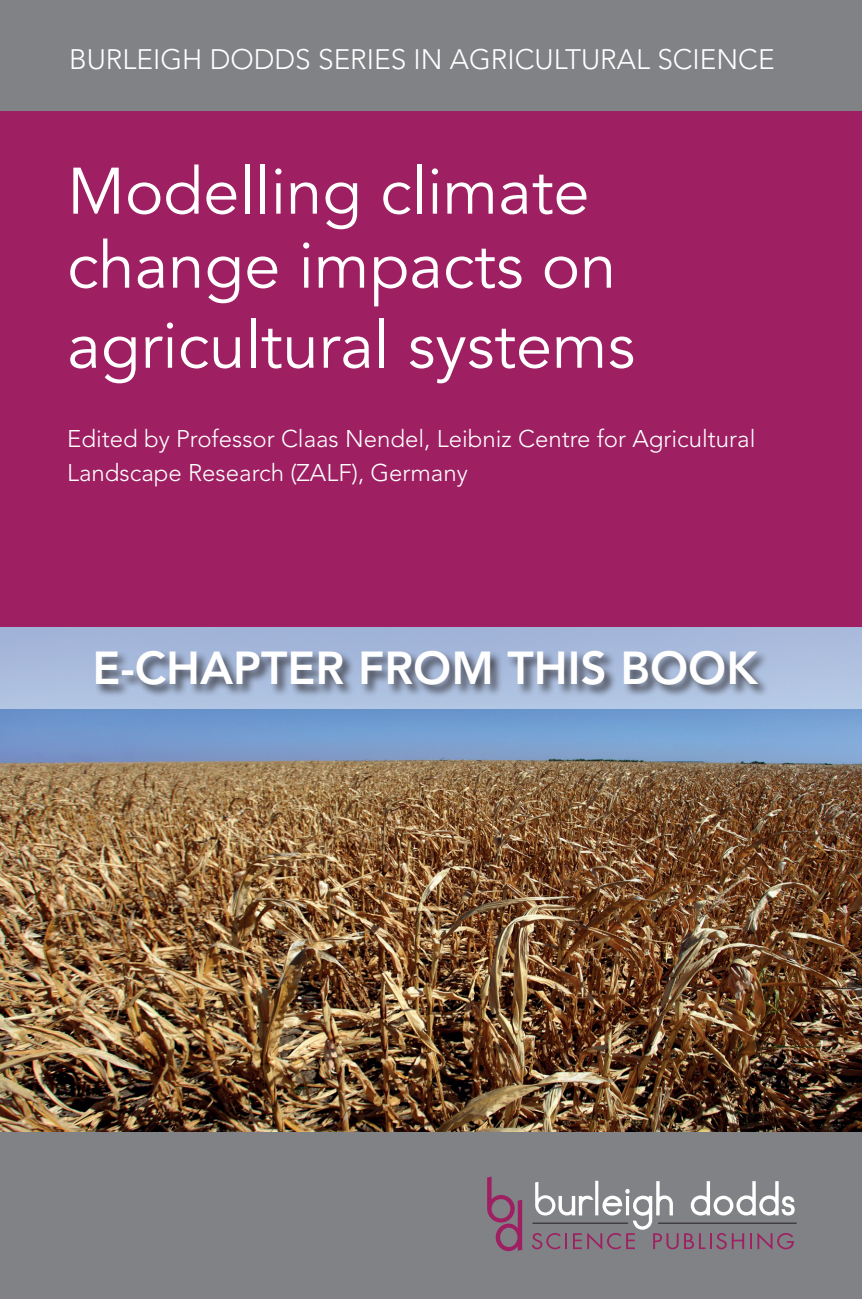
<style>
.page{position:relative;width:862px;height:1299px;background:#fff}
.page>*{position:absolute;margin:0;border:0;box-sizing:border-box;transform-origin:0 0}
.t1{font:65px/74px "Avenir LT Std";color:#fff}
.t2{font:800 45.8px "Avenir LT Std";color:#fff}
.t3{font:300 28px "Avenir LT Std";color:#fff}
.t4{font:300 24px/34px "Avenir LT Std";color:#fff}
</style>
<div class="page">
<div style="left:0;top:0;width:862px;height:1298px;background:#9e1f62"></div>
<img style="left:0;top:708px;width:862px;height:424px">
<div style="left:0;top:1132px;width:862px;height:166px;background:#808285"></div>
<svg style="left:684px;top:1233px;width:60px;height:16px"></svg>
<svg style="left:750px;top:1233px;width:44px;height:16px"></svg>
<svg style="left:487px;top:1176px;width:35px;height:74px"></svg>
<svg style="left:690px;top:1181px;width:105px;height:35px"></svg>
<hr style="left:658px;top:1222px;width:138px;height:1px;background:#231f20">
<svg style="left:532px;top:1180px;width:146px;height:69px"></svg>
<div style="left:0;top:0;width:862px;height:110px;background:#808285"></div>
<div style="left:0;top:627px;width:862px;height:81px;background:linear-gradient(to right,#a4b8da,#abbedf)"></div>
<div style="left:94px;top:649px;width:676px;height:49px;background:#231f20;opacity:.75"></div>
<p class="t3" style="left:69px;top:43px;width:707px">BURLEIGH DODDS SERIES IN AGRICULTURAL SCIENCE</p>
<h1 class="t1" style="left:67px;top:156px;width:551px">Modelling climate change impacts on</h1>
<h1 class="t1" style="left:67px;top:310px;width:569px">agricultural systems</h1>
<p class="t4" style="left:67px;top:422px;width:690px">Edited by Professor Claas Nendel, Leibniz Centre for Agricultural<br>Landscape Research (ZALF), Germany</p>
<h2 class="t2" style="left:92px;top:641px;width:667px">E-CHAPTER FROM THIS BOOK</h2>
</div>
